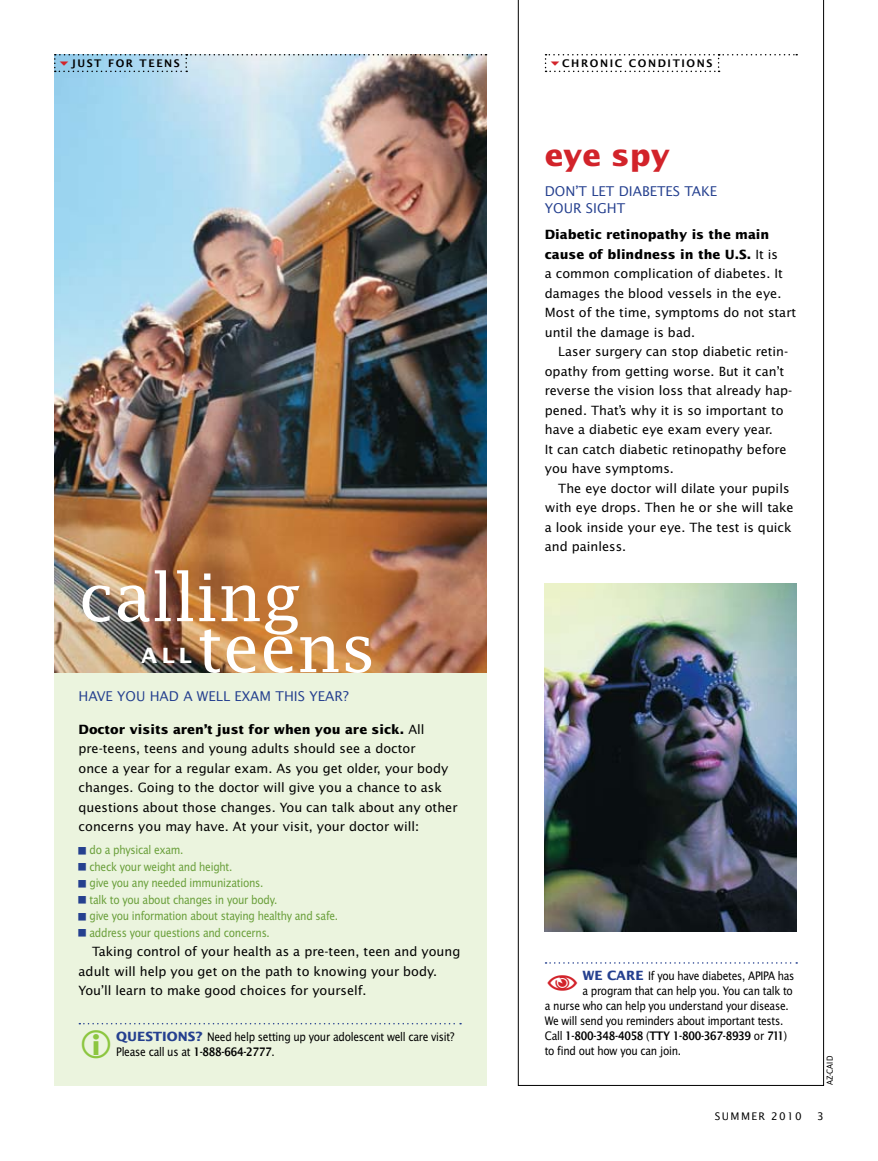
<style>
.page{position:relative;width:878px;height:1161px;background:#fff}
.page>*{position:absolute;margin:0;border:0;box-sizing:border-box;transform-origin:0 0}
.t1{font:66px "Lucida Fax";color:#fff}
.t2{font:700 30px "Lucida Sans Std";color:#d2232a}
.t3{font:700 21px "Lucida Sans Std";color:#fff}
.t4{font:13.5px "Lucida Sans Std";color:#25408f}
.t5{font:12.75px/19.5px "Lucida Sans Std";color:#000}
.t6{font:12.75px/15px "Lucida Sans Nar EF";letter-spacing:-.02em;color:#000}
.t7{font:12.75px/16.5px "Lucida Sans Nar EF";letter-spacing:-.02em;color:#6ba03c}
.t8{font:12.75px "Lucida Sans Nar EF Dem Bol";letter-spacing:-.02em;color:#000}
.t9{font:700 12.75px "Lucida Sans Std";color:#25408f}
.t10{font:600 10.5px "Lucida Sans";letter-spacing:.15em;color:#000}
.t11{font:10.5px "Lucida Sans Std";letter-spacing:.13em;color:#000}
.t12{font:9px "Lucida Sans Nar EF";color:#000}
.s1{font-weight:700}
.s2{font-family:"Lucida Sans Std";font-weight:700;color:#25408f}
.s3{font-family:"Lucida Sans Nar EF Dem Bol"}
.s4{font-family:"Lucida Sans Nar EF"}
</style>
<div class="page">
<svg style="left:518px;top:0;width:306px;height:1086px"></svg>
<img style="left:544px;top:583px;width:252px;height:348px">
<div style="left:54px;top:54px;width:432px;height:1031px;background:#ebf4de"></div>
<svg style="left:545px;top:962px;width:252px;height:2px"></svg>
<img style="left:54px;top:72px;width:432px;height:600px">
<svg style="left:79px;top:1023px;width:382px;height:1px"></svg>
<svg style="left:547px;top:974px;width:30px;height:17px"></svg>
<svg style="left:544px;top:54px;width:253px;height:18px"></svg>
<img style="left:54px;top:54px;width:432px;height:18px">
<p class="t10" style="left:71px;top:57px;width:15px">JUST</p>
<p class="t10" style="left:108px;top:57px;width:18px">FOR</p>
<p class="t10" style="left:140px;top:57px;width:33px">TEENS</p>
<h1 class="t1" style="left:79px;top:559px;width:224px">calling</h1>
<h3 class="t3" style="left:141px;top:644px;width:52px">all</h3>
<h1 class="t1" style="left:196px;top:610px;width:181px">teens</h1>
<p class="t4" style="left:79px;top:688px;width:271px">HAVE YOU HAD A WELL EXAM THIS YEAR?</p>
<p class="t5" style="left:79px;top:720px;width:380px"><span class="s1">Doctor visits aren’t just for when you are sick.</span> All pre-teens, teens and young adults should see a doctor<br>once a year for a regular exam. As you get older, your body changes. Going to the doctor will give you a chance to ask questions about those changes. You can talk about any other concerns you may have. At your visit, your doctor will:</p>
<p class="t7" style="left:89px;top:842px;width:250px">do a physical exam.<br>check your weight and height.<br>give you any needed immunizations.<br>talk to you about changes in your body.<br>give you information about staying healthy and safe. address your questions and concerns.</p>
<p class="t5" style="left:79px;top:942px;width:383px;text-indent:14px">Taking control of your health as a pre-teen, teen and young adult will help you get on the path to knowing your body.<br>You’ll learn to make good choices for yourself.</p>
<p class="t9" style="left:116px;top:1029px;width:55px">QUESTIONS</p>
<p class="t6" style="left:116px;top:1029px;width:339px;text-indent:79px"><span class="s2">?</span> Need help setting up your adolescent well care visit?<br>Please call us at <span class="s3">1-888-664-2777</span>.</p>
<p class="t10" style="left:562px;top:57px;width:19px">CHRON</p>
<p class="t10" style="left:609px;top:57px;width:87px">IC CON DITIONS</p>
<h2 class="t2" style="left:544px;top:139px;width:127px">eye spy</h2>
<p class="t4" style="left:544px;top:184px;width:55px">Don’t let</p>
<p class="t4" style="left:618px;top:184px;width:9px">diabetes</p>
<p class="t4" style="left:684px;top:184px;width:10px">take</p>
<p class="t4" style="left:544px;top:200px;width:11px">your</p>
<p class="t4" style="left:586px;top:200px;width:9px">sight</p>
<p class="t5" style="left:544px;top:225px;width:253px"><span class="s1">Diabetic retinopathy is the main cause of blindness in the U.S.</span> It is<br>a common complication of diabetes. It damages the blood vessels in the eye.<br>Most of the time, symptoms do not start until the damage is bad.</p>
<p class="t5" style="left:544px;top:342px;width:249px;text-indent:14px">Laser surgery can stop diabetic retin&shy;opathy from getting worse. But it can’t reverse the vision loss that already hap&shy;pened. That’s why it is so important to have a diabetic eye exam every year.<br>It can catch diabetic retinopathy before you have symptoms.</p>
<p class="t5" style="left:544px;top:478px;width:250px;text-indent:14px">The eye doctor will dilate your pupils with eye drops. Then he or she will take a look inside your eye. The test is quick and painless.</p>
<p class="t6" style="left:582px;top:969px;width:213px"><span class="s2">WE CARE</span> If you have diabetes, APIPA has</p>
<p class="t6" style="left:582px;top:984px;width:212px">a program that can help you. You can talk to</p>
<p class="t6" style="left:544px;top:999px;width:245px">a nurse who can help you understand your disease.</p>
<p class="t6" style="left:544px;top:1014px;width:240px">We will send you reminders about important tests.</p>
<p class="t8" style="left:544px;top:1029px;width:244px"><span class="s4">Call</span> 1-800-348-4058 <span class="s4">(</span>TTY 1-800-367-8939 <span class="s4">or</span> 711<span class="s4">)</span></p>
<p class="t6" style="left:544px;top:1044px;width:138px">to find out how you can join.</p>
<p class="t12" style="left:825px;top:1085px;width:31px;rotate:-90deg">AZ-CAID</p>
<p class="t11" style="left:715px;top:1110px;width:88px">SUMMER 2010</p>
<p class="t11" style="left:817px;top:1110px;width:8px">3</p>
</div>
